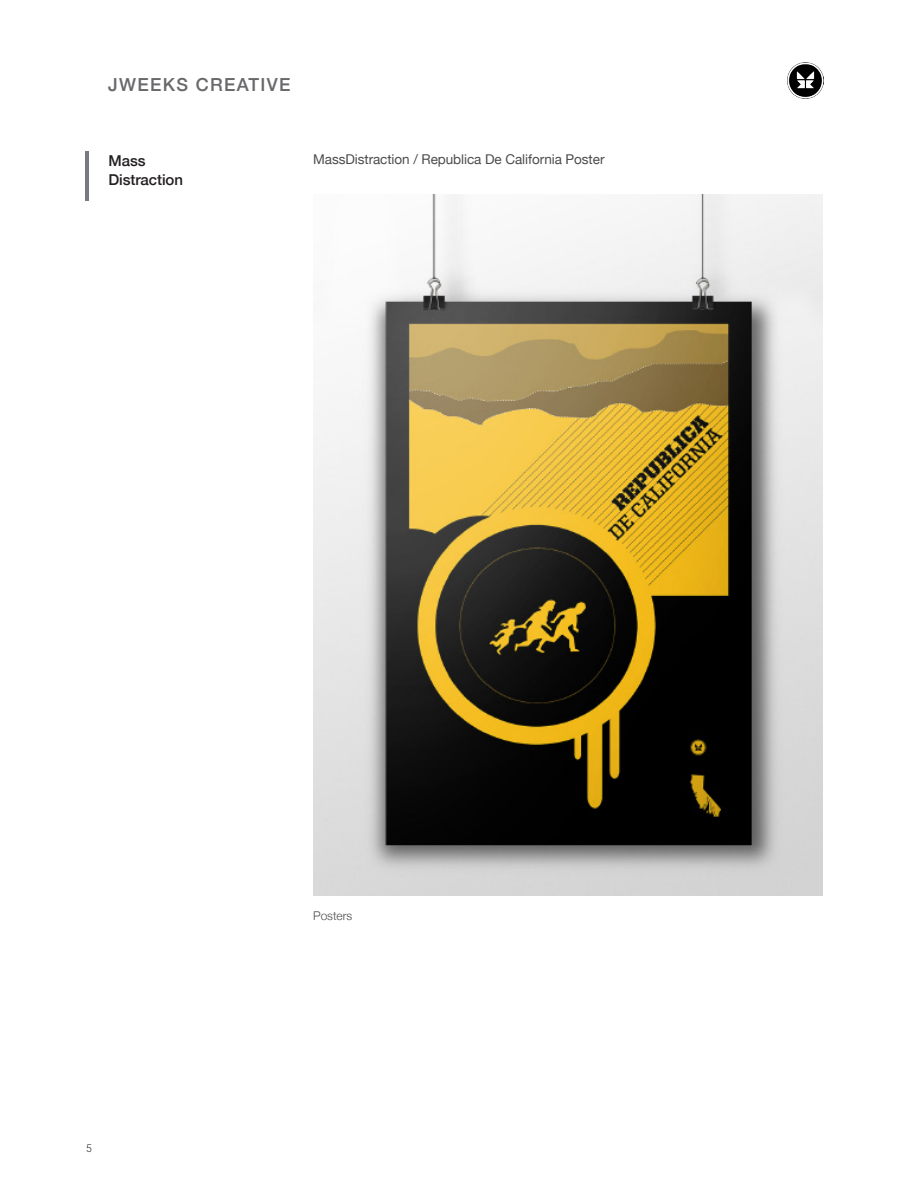
<style>
.page{position:relative;width:918px;height:1188px;background:#fff}
.page>*{position:absolute;margin:0;border:0;box-sizing:border-box;transform-origin:0 0}
.t1{font:500 18px "Helvetica Neue";letter-spacing:.075em;color:#69696c}
.t2{font:500 15px "Helvetica Neue";letter-spacing:-.005em;color:#231f20}
.t3{font:13.5px "Helvetica Neue";letter-spacing:-.005em;color:#4b4c4d}
.t4{font:300 12px "Helvetica Neue";letter-spacing:-.005em;color:#4b4c4d}
.t5{font:300 10.5px "Roboto Mono";color:#231f20}
</style>
<div class="page">
<img style="left:313px;top:194px;width:510px;height:701px">
<img style="left:787px;top:62px;width:36px;height:37px">
<hr style="left:85px;top:151px;width:4px;height:50px;background:#787a7d">
<p class="t1" style="left:108px;top:70px;width:184px">JWEEKS CREATIVE</p>
<p class="t2" style="left:108px;top:148px;width:39px">Mass</p>
<p class="t2" style="left:108px;top:168px;width:76px">Distraction</p>
<p class="t3" style="left:313px;top:150px;width:293px">MassDistraction / Republica De California Poster</p>
<p class="t5" style="left:86px;top:1141px;width:8px">5</p>
<p class="t4" style="left:313px;top:906px;width:40px">Posters</p>
</div>
